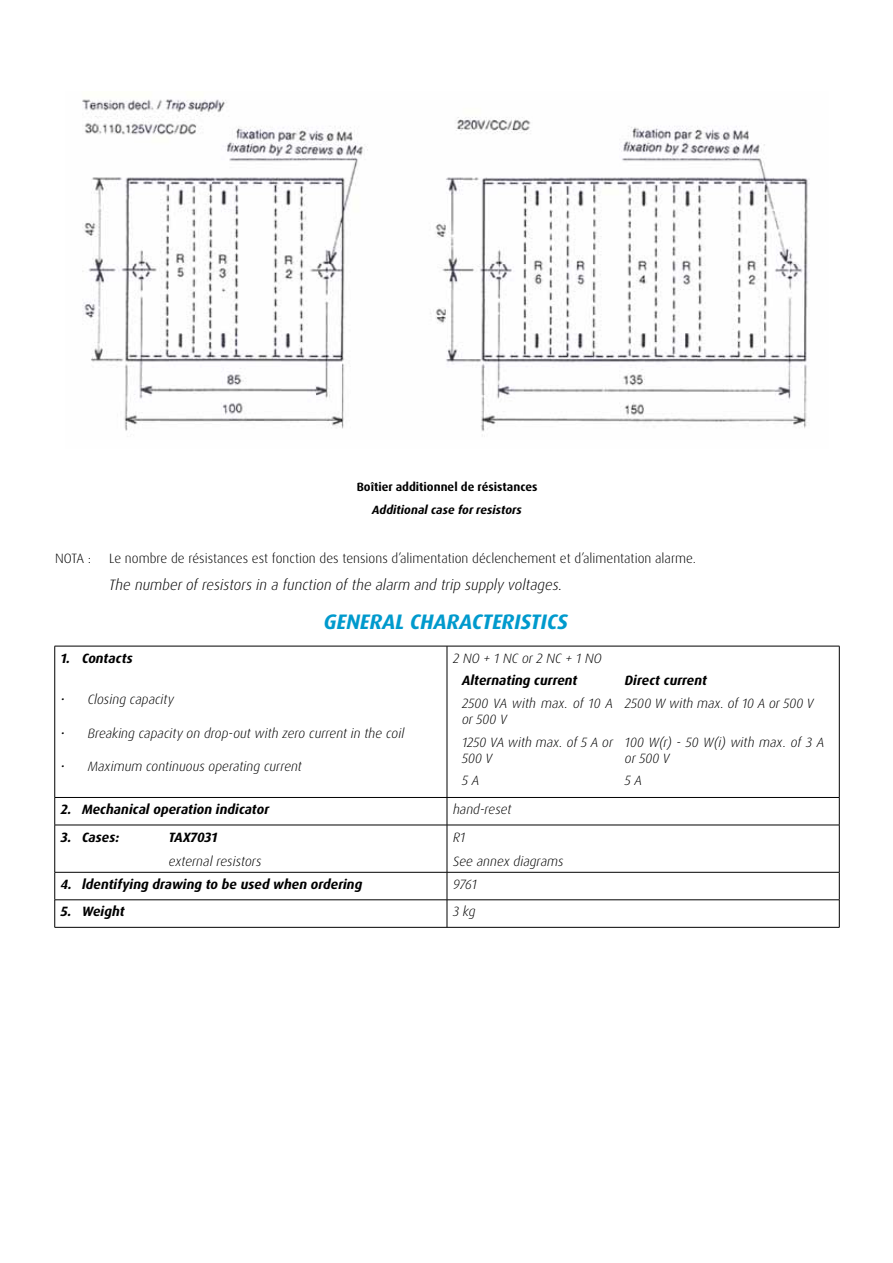
<style>
.page{position:relative;width:893px;height:1263px;background:#fff}
.page>*{position:absolute;margin:0;border:0;box-sizing:border-box;transform-origin:0 0}
.t1{font:italic 700 21px "Dax OT";color:#009acd}
.t2{font:italic 300 15px "Dax OT";color:#000}
.t3{font:italic 300 13.5px/16.2px "Dax OT";color:#000}
.t4{font:italic 700 13.5px "Dax OT";color:#000}
.t5{font:300 13.5px "Dax OT";color:#000}
.t6{font:700 12px "Dax OT";color:#000}
.t7{font:italic 700 12px "Dax OT";color:#000}
</style>
<div class="page">
<img style="left:82px;top:99px;width:726px;height:337px">
<hr style="left:55px;top:646px;width:392px;height:1px;background:#000">
<hr style="left:447px;top:646px;width:392px;height:1px;background:#000">
<hr style="left:447px;top:646px;width:1px;height:151px;background:#000">
<hr style="left:839px;top:646px;width:1px;height:151px;background:#000">
<hr style="left:55px;top:797px;width:392px;height:1px;background:#000">
<hr style="left:447px;top:797px;width:392px;height:1px;background:#000">
<svg style="left:447px;top:798px;width:1px;height:27px"></svg>
<svg style="left:839px;top:798px;width:1px;height:27px"></svg>
<hr style="left:55px;top:825px;width:392px;height:1px;background:#000">
<hr style="left:447px;top:825px;width:392px;height:1px;background:#000">
<hr style="left:447px;top:825px;width:1px;height:47px;background:#000">
<hr style="left:839px;top:825px;width:1px;height:47px;background:#000">
<hr style="left:55px;top:872px;width:392px;height:1px;background:#000">
<hr style="left:447px;top:872px;width:392px;height:1px;background:#000">
<hr style="left:55px;top:899px;width:392px;height:1px;background:#000">
<hr style="left:447px;top:899px;width:392px;height:1px;background:#000">
<svg style="left:447px;top:872px;width:1px;height:55px"></svg>
<svg style="left:839px;top:872px;width:1px;height:55px"></svg>
<hr style="left:55px;top:927px;width:392px;height:1px;background:#000">
<hr style="left:447px;top:927px;width:392px;height:1px;background:#000">
<hr style="left:54px;top:646px;width:1px;height:151px;background:#000">
<svg style="left:54px;top:798px;width:1px;height:27px"></svg>
<hr style="left:54px;top:825px;width:1px;height:47px;background:#000">
<svg style="left:54px;top:872px;width:1px;height:55px"></svg>
<p class="t6" style="left:357px;top:479px;width:182px">Boîtier additionnel de résistances</p>
<p class="t7" style="left:372px;top:502px;width:151px">Additional case for resistors</p>
<p class="t5" style="left:55px;top:550px;width:38px">NOTA :</p>
<p class="t5" style="left:109px;top:550px;width:588px">Le nombre de résistances est fonction des tensions d’alimentation déclenchement et d’alimentation alarme.</p>
<p class="t2" style="left:109px;top:575px;width:455px">The number of resistors in a function of the alarm and trip supply voltages.</p>
<h1 class="t1" style="left:324px;top:608px;width:246px">GENERAL CHARACTERISTICS</h1>
<p class="t4" style="left:61px;top:649px;width:74px">1. Contacts</p>
<p class="t3" style="left:61px;top:692px;width:115px">• Closing capacity</p>
<p class="t3" style="left:61px;top:725px;width:345px">• Breaking capacity on drop-out with zero current in the coil</p>
<p class="t3" style="left:61px;top:758px;width:243px">• Maximum continuous operating current</p>
<p class="t3" style="left:453px;top:650px;width:150px">2 NO + 1 NC or 2 NC + 1 NO</p>
<p class="t4" style="left:462px;top:672px;width:117px">Alternating current</p>
<p class="t4" style="left:625px;top:672px;width:84px">Direct current</p>
<p class="t3" style="left:462px;top:695px;width:153px">2500 VA with max. of 10 A or 500 V</p>
<p class="t3" style="left:625px;top:695px;width:190px">2500 W with max. of 10 A or 500 V</p>
<p class="t3" style="left:462px;top:734px;width:153px">1250 VA with max. of 5 A or<br>500 V</p>
<p class="t3" style="left:625px;top:734px;width:201px">100 W(r) - 50 W(i) with max. of 3 A or 500 V</p>
<p class="t3" style="left:462px;top:773px;width:19px">5 A</p>
<p class="t3" style="left:625px;top:773px;width:19px">5 A</p>
<p class="t4" style="left:61px;top:801px;width:210px">2. Mechanical operation indicator</p>
<p class="t3" style="left:453px;top:801px;width:60px">hand-reset</p>
<p class="t4" style="left:61px;top:828px;width:60px">3. Cases:</p>
<p class="t4" style="left:169px;top:828px;width:50px">TAX7031</p>
<p class="t3" style="left:169px;top:854px;width:94px">external resistors</p>
<p class="t3" style="left:453px;top:825px;width:112px;line-height:24.8px">R1<br>See annex diagrams</p>
<p class="t4" style="left:61px;top:875px;width:303px">4. ldentifying drawing to be used when ordering</p>
<p class="t3" style="left:453px;top:876px;width:26px">9761</p>
<p class="t4" style="left:61px;top:903px;width:65px">5. Weight</p>
<p class="t3" style="left:453px;top:904px;width:24px">3 kg</p>
</div>
